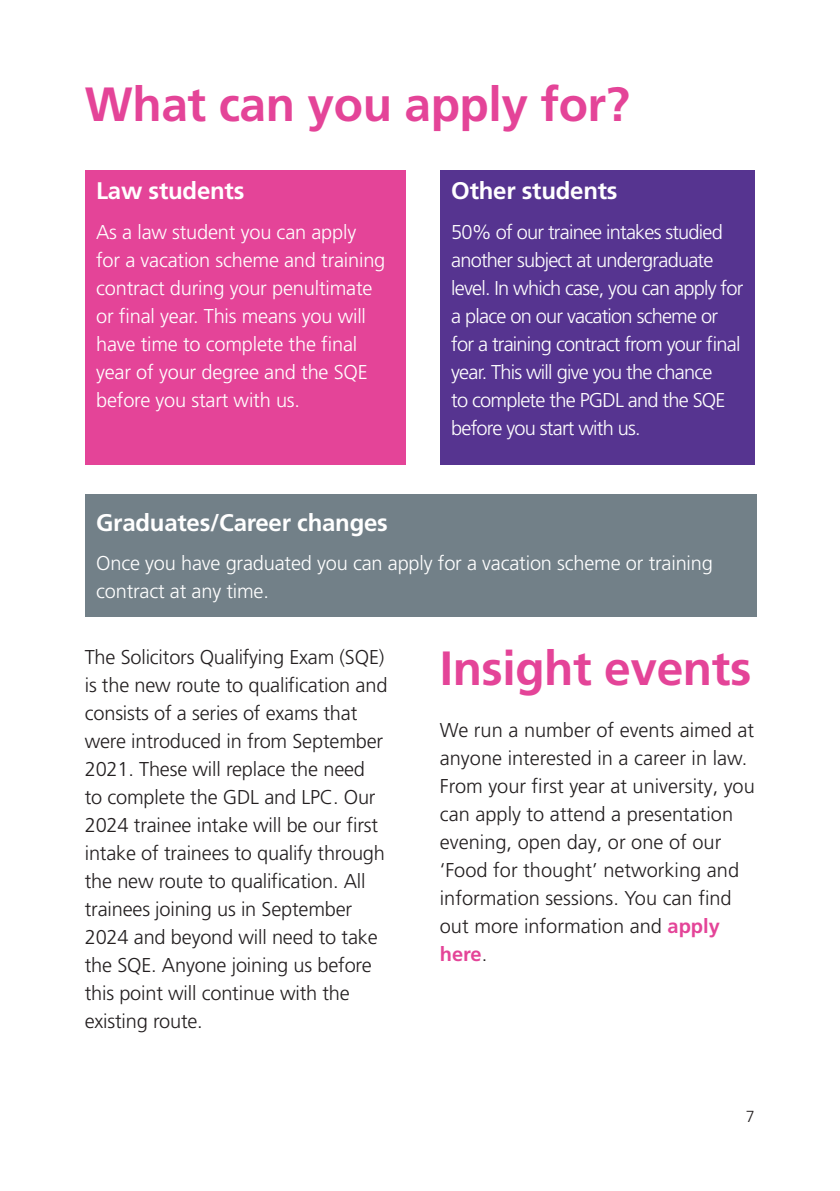
<style>
.page{position:relative;width:840px;height:1191px;background:#fff}
.page>*{position:absolute;margin:0;border:0;box-sizing:border-box;transform-origin:0 0}
.t1{font:700 48px "Frutiger LT Pro";letter-spacing:-.01em;color:#e44498}
.t2{font:700 24px "Frutiger LT Pro";letter-spacing:-.01em;color:#fff}
.t3{font:300 20px/28px "Frutiger LT Pro";letter-spacing:-.01em;color:#231f20}
.t4{font:300 20px/28px "Frutiger LT Pro";letter-spacing:-.01em;color:#fff}
.t5{font:300 20px/28px "Frutiger LT Pro";letter-spacing:-.04em;color:#fff}
.t6{font:300 16px "Frutiger LT Pro";color:#231f20}
.s1{font-weight:700;color:#e44498}
</style>
<div class="page">
<div style="left:85px;top:170px;width:320px;height:295px;background:#e44498"></div>
<div style="left:439px;top:170px;width:315px;height:295px;background:#563490"></div>
<div style="left:85px;top:494px;width:670px;height:122px;background:#728088"></div>
<h1 class="t1" style="left:85px;top:76px;width:546px">What can you apply for?</h1>
<p class="t2" style="left:96px;top:177px;width:150px">Law students</p>
<p class="t4" style="left:96px;top:218px;width:290px">As a law student you can apply<br>for a vacation scheme and training contract during your penultimate or final year. This means you will have time to complete the final year of your degree and the SQE before you start with us.</p>
<p class="t2" style="left:451px;top:177px;width:168px">Other students</p>
<p class="t5" style="left:451px;top:218px;width:293px">50% of our trainee intakes studied another subject at undergraduate level. In which case, you can apply for a place on our vacation scheme or for a training contract from your final year. This will give you the chance<br>to complete the PGDL and the SQE before you start with us.</p>
<p class="t2" style="left:96px;top:508px;width:293px">Graduates/Career changes</p>
<p class="t4" style="left:96px;top:549px;width:618px">Once you have graduated you can apply for a vacation scheme or training contract at any time.</p>
<p class="t3" style="left:85px;top:643px;width:304px">The Solicitors Qualifying Exam (SQE) is the new route to qualification and consists of a series of exams that were introduced in from September 2021. These will replace the need to complete the GDL and LPC. Our 2024 trainee intake will be our first intake of trainees to qualify through the new route to qualification. All trainees joining us in September 2024 and beyond will need to take the SQE. Anyone joining us before this point will continue with the existing route.</p>
<h1 class="t1" style="left:439px;top:639px;width:313px">Insight events</h1>
<p class="t3" style="left:439px;top:715px;width:316px">We run a number of events aimed at anyone interested in a career in law.<br>From your first year at university, you can apply to attend a presentation evening, open day, or one of our ‘Food for thought’ networking and information sessions. You can find out more information and <span class="s1">apply here</span>.</p>
<p class="t6" style="left:745px;top:1107px;width:10px">7</p>
</div>
